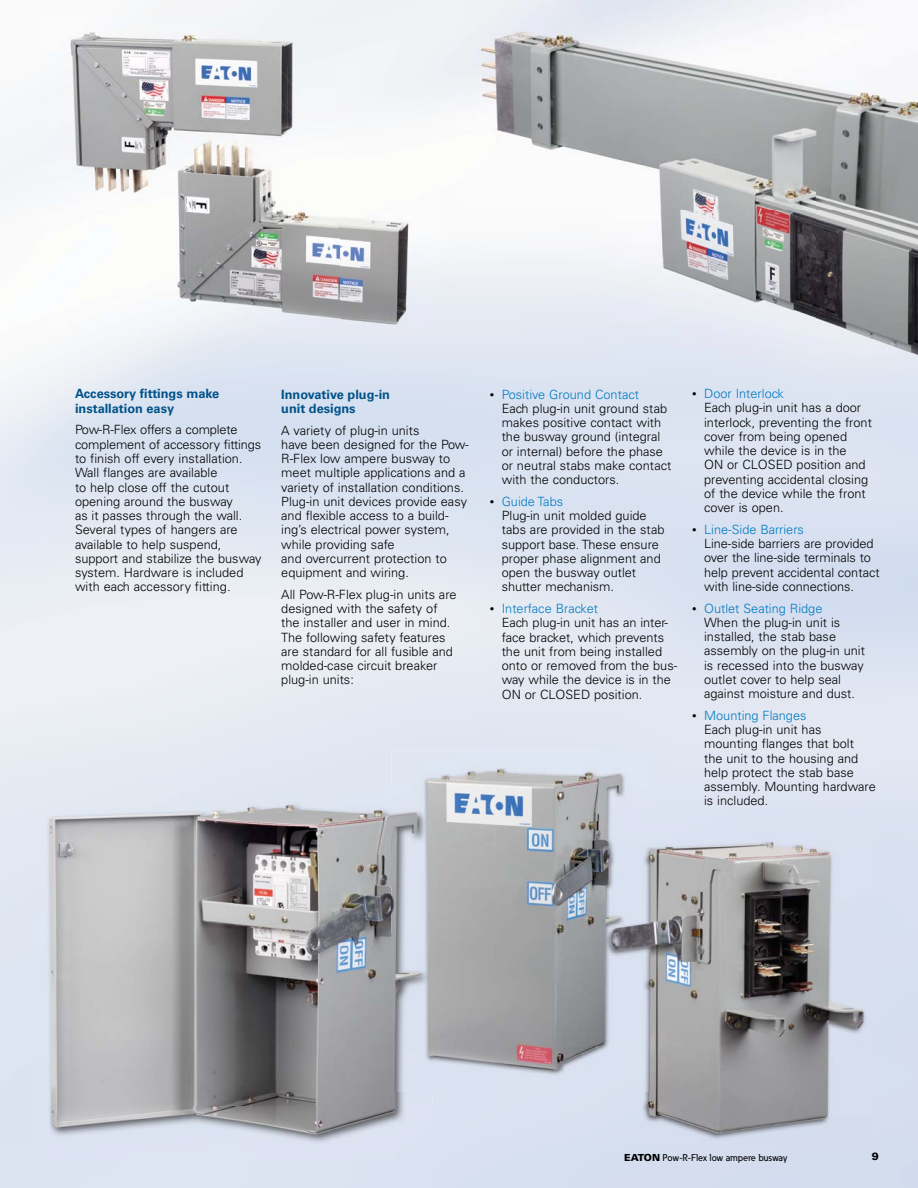
<style>
.page{position:relative;width:918px;height:1188px;background:#fff}
.page>*{position:absolute;margin:0;border:0;box-sizing:border-box;transform-origin:0 0}
.t1{font:300 12.75px/14.2px "Univers LT Std";color:#000}
.t2{font:700 12.75px/14.2px "Univers LT Std";color:#005287}
.t3{font:900 10.5px "Univers LT Std";color:#000}
.t4{font:500 9.75px "Eaton";letter-spacing:-.01em;color:#000}
.s1{font-family:"Univers";font-size:9px}
.s2{color:#007ac2}
.s3{font-family:"Univers LT Std";font-weight:900}
</style>
<div class="page">
<img style="left:460px;top:0;width:458px;height:102px">
<img style="left:460px;top:102px;width:153px;height:154px">
<img style="left:613px;top:102px;width:305px;height:17px">
<img style="left:613px;top:119px;width:305px;height:236px">
<img style="left:44px;top:18px;width:393px;height:318px">
<img style="left:392px;top:750px;width:205px;height:98px">
<img style="left:597px;top:750px;width:53px;height:341px">
<img style="left:433px;top:848px;width:164px;height:243px">
<img style="left:650px;top:821px;width:133px;height:186px">
<img style="left:783px;top:821px;width:94px;height:279px">
<img style="left:643px;top:1007px;width:140px;height:93px">
<div style="left:597px;top:1091px;width:46px;height:56px;background:#d7e0ef"></div>
<img style="left:643px;top:1100px;width:234px;height:47px">
<img style="left:37px;top:785px;width:355px;height:161px">
<img style="left:37px;top:946px;width:396px;height:215px">
<img style="left:392px;top:785px;width:41px;height:306px">
<p class="t2" style="left:75px;top:387px;width:146px">Accessory fittings make installation easy</p>
<p class="t1" style="left:75px;top:423px;width:188px">Pow-R-Flex offers a complete complement of accessory fittings to finish off every installation.<br>Wall flanges are available<br>to help close off the cutout opening around the busway<br>as it passes through the wall.<br>Several types of hangers are available to help suspend, support and stabilize the busway system. Hardware is included with each accessory fitting.</p>
<p class="t2" style="left:281px;top:387px;width:110px">Innovative plug-in unit designs</p>
<p class="t1" style="left:281px;top:423px;width:189px">A variety of plug-in units<br>have been designed for the Pow-<br>R-Flex low ampere busway to meet multiple applications and a variety of installation conditions.<br>Plug-in unit devices provide easy and flexible access to a build&shy;ing’s electrical power system, while providing safe<br>and overcurrent protection to equipment and wiring.</p>
<p class="t1" style="left:281px;top:587px;width:177px">All Pow-R-Flex plug-in units are designed with the safety of the installer and user in mind.<br>The following safety features are standard for all fusible and molded-case circuit breaker plug-in units:</p>
<p class="t1" style="left:502px;top:387px;width:171px;text-indent:-12px"><span class="s1">•</span> <span class="s2">Positive Ground Contact<br></span>Each plug-in unit ground stab makes positive contact with the busway ground (integral or internal) before the phase or neutral stabs make contact with the conductors.</p>
<p class="t1" style="left:502px;top:494px;width:164px;text-indent:-12px"><span class="s1">•</span> <span class="s2">Guide Tabs<br></span>Plug-in unit molded guide tabs are provided in the stab support base. These ensure proper phase alignment and open the busway outlet shutter mechanism.</p>
<p class="t1" style="left:502px;top:602px;width:177px;text-indent:-12px"><span class="s1">•</span> <span class="s2">Interface Bracket<br></span>Each plug-in unit has an inter&shy;face bracket, which prevents the unit from being installed onto or removed from the bus&shy;way while the device is in the<br>ON or CLOSED position.</p>
<p class="t1" style="left:704px;top:387px;width:169px;text-indent:-12px"><span class="s1">•</span> <span class="s2">Door Interlock<br></span>Each plug-in unit has a door interlock, preventing the front cover from being opened while the device is in the<br>ON or CLOSED position and preventing accidental closing of the device while the front cover is open.</p>
<p class="t1" style="left:704px;top:522px;width:177px;text-indent:-12px"><span class="s1">•</span> <span class="s2">Line-Side Barriers<br></span>Line-side barriers are provided over the line-side terminals to help prevent accidental contact with line-side connections.</p>
<p class="t1" style="left:704px;top:601px;width:162px;text-indent:-12px"><span class="s1">•</span> <span class="s2">Outlet Seating Ridge<br></span>When the plug-in unit is installed, the stab base assembly on the plug-in unit is recessed into the busway outlet cover to help seal against moisture and dust.</p>
<p class="t1" style="left:704px;top:708px;width:173px;text-indent:-12px"><span class="s1">•</span> <span class="s2">Mounting Flanges<br></span>Each plug-in unit has mounting flanges that bolt<br>the unit to the housing and help protect the stab base assembly. Mounting hardware is included.</p>
<p class="t4" style="left:624px;top:1151px;width:165px"><span class="s3">EATON</span> Pow-R-Flex low ampere busway</p>
<p class="t3" style="left:872px;top:1150px;width:9px">9</p>
</div>
